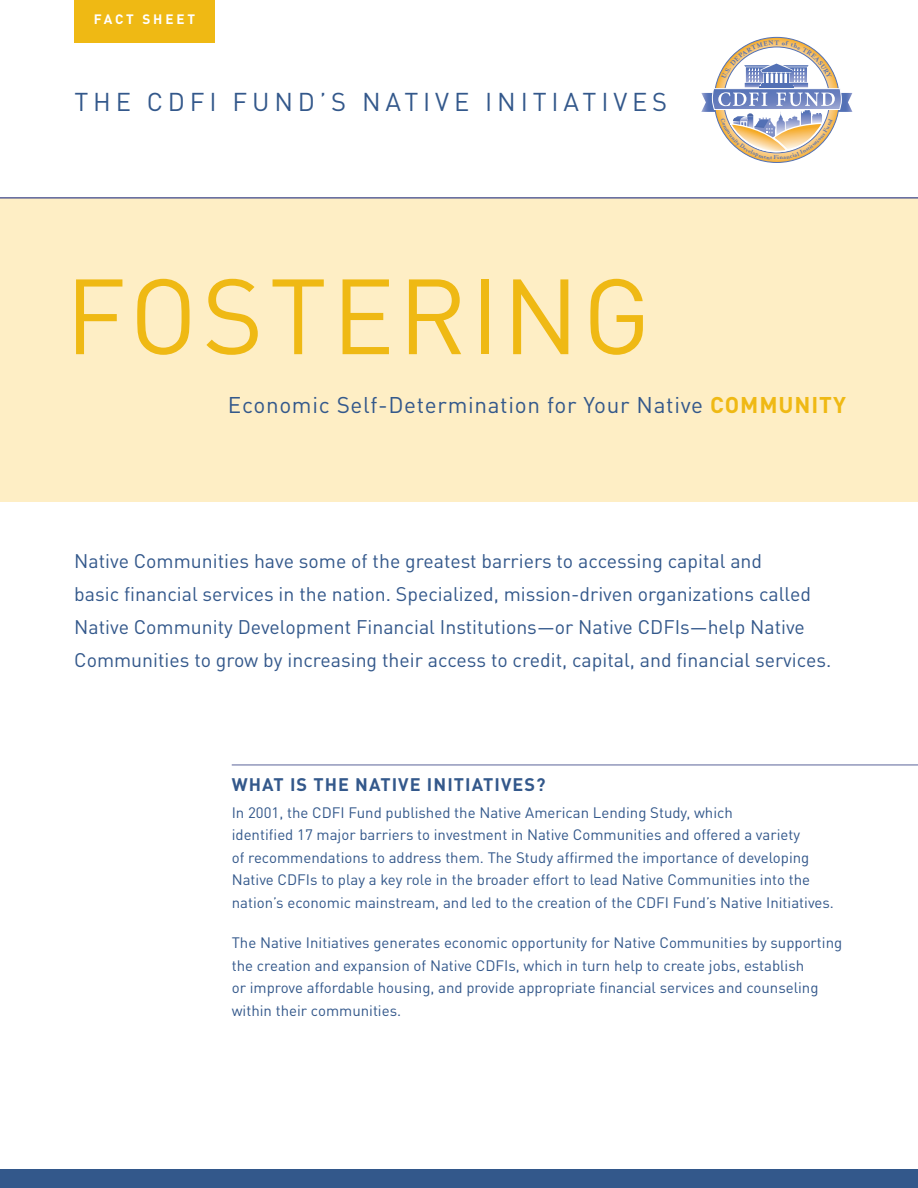
<style>
.page{position:relative;width:918px;height:1188px;background:#fff}
.page>*{position:absolute;margin:0;border:0;box-sizing:border-box;transform-origin:0 0}
.t1{font:105px "DIN Pro";letter-spacing:.03em;color:#efb914}
.t2{font:25.5px "DIN Pro";letter-spacing:.19em;color:#33588b}
.t3{font:22.5px "DIN Pro";letter-spacing:.03em;color:#33588b}
.t4{font:19.5px/33px "DIN Pro";color:#33588b}
.t5{font:700 18px "DIN Pro";letter-spacing:.06em;color:#33588b}
.t6{font:15px/22.5px "DIN Pro";color:#33588b}
.t7{font:700 13.5px "DIN Pro";letter-spacing:.21em;color:#fff}
.s1{font-weight:700;color:#efb914}
</style>
<div class="page">
<div style="left:0;top:1170px;width:918px;height:18px;background:#33588b"></div>
<div style="left:0;top:198px;width:918px;height:303px;background:#feeec5"></div>
<svg style="left:0;top:0;width:918px;height:199px"></svg>
<hr style="left:232px;top:765px;width:686px;height:1px;background:#5b6399">
<svg style="left:701px;top:40px;width:151px;height:120px"></svg>
<p class="t7" style="left:94px;top:8px;width:103px">FACT SHEET</p>
<p class="t2" style="left:74px;top:81px;width:594px">THE CDFI FUND’S NATIVE INITIATIVES</p>
<p class="t1" style="left:65px;top:234px;width:587px">FOSTERING</p>
<p class="t3" style="left:228px;top:387px;width:620px">Economic Self-Determination for Your Native <span class="s1">COMMUNITY</span></p>
<p class="t4" style="left:74px;top:543px;width:759px">Native Communities have some of the greatest barriers to accessing capital and<br>basic financial services in the nation. Specialized, mission-driven organizations called Native Community Development Financial Institutions—or Native CDFIs—help Native Communities to grow by increasing their access to credit, capital, and financial services.</p>
<p class="t5" style="left:232px;top:769px;width:315px">WHAT IS THE NATIVE INITIATIVES?</p>
<p class="t6" style="left:232px;top:799px;width:604px">In 2001, the CDFI Fund published the Native American Lending Study, which<br>identified 17 major barriers to investment in Native Communities and offered a variety<br>of recommendations to address them. The Study affirmed the importance of developing Native CDFIs to play a key role in the broader effort to lead Native Communities into the nation’s economic mainstream, and led to the creation of the CDFI Fund’s Native Initiatives.</p>
<p class="t6" style="left:232px;top:930px;width:612px">The Native Initiatives generates economic opportunity for Native Communities by supporting the creation and expansion of Native CDFIs, which in turn help to create jobs, establish<br>or improve affordable housing, and provide appropriate financial services and counseling within their communities.</p>
</div>
